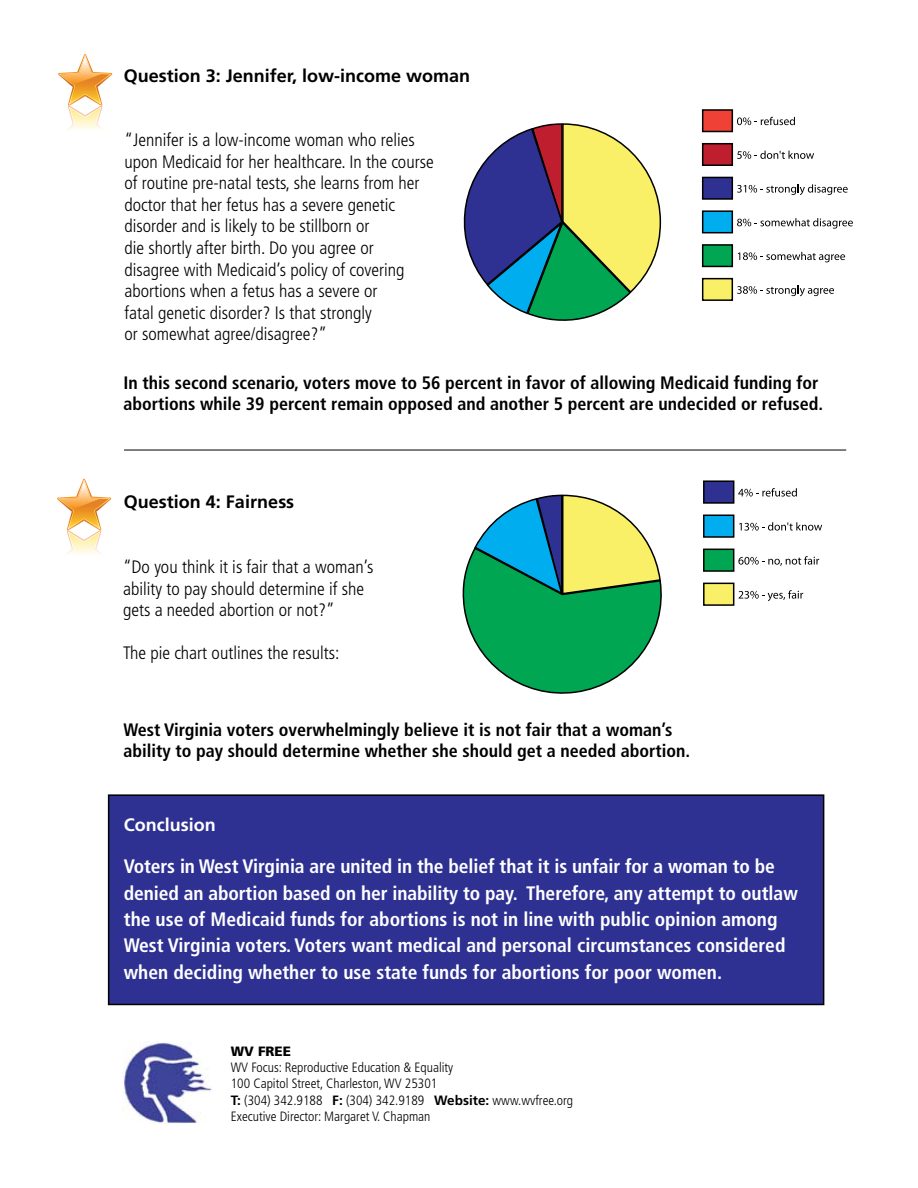
<style>
.page{position:relative;width:918px;height:1188px;background:#fff}
.page>*{position:absolute;margin:0;border:0;box-sizing:border-box;transform-origin:0 0}
.t1{font:700 condensed 19.5px/26.4px "Frutiger";color:#fff}
.t2{font:300 condensed 18px/21.6px "Frutiger";color:#000}
.t3{font:700 condensed 18px/21.6px "Frutiger";color:#000}
.t4{font:700 18px "Frutiger";color:#000}
.t5{font:700 18px "Frutiger";color:#fff}
.t6{font:300 condensed 13.5px/16.2px "Frutiger";color:#000}
.t7{font:900 13.5px "Frutiger";color:#000}
.s1{font-weight:700;font-stretch:normal}
</style>
<div class="page">
<div style="left:109px;top:795px;width:715px;height:209px;background:#2e3192"></div>
<div style="left:108px;top:794px;width:716px;height:211px;border:2px solid #000"></div>
<img style="left:123px;top:1043px;width:89px;height:81px">
<div style="left:703px;top:110px;width:29px;height:22px;background:#ef4136"></div>
<div style="left:702px;top:109px;width:31px;height:23px;border:2px solid #000"></div>
<div style="left:703px;top:144px;width:29px;height:21px;background:#be1e2d"></div>
<div style="left:702px;top:143px;width:31px;height:23px;border:2px solid #000"></div>
<div style="left:703px;top:177px;width:29px;height:22px;background:#2e3192"></div>
<div style="left:702px;top:177px;width:31px;height:23px;border:2px solid #000"></div>
<div style="left:703px;top:211px;width:29px;height:22px;background:#00aeef"></div>
<div style="left:702px;top:210px;width:31px;height:23px;border:2px solid #000"></div>
<div style="left:703px;top:245px;width:29px;height:21px;background:#00a651"></div>
<div style="left:702px;top:244px;width:31px;height:23px;border:2px solid #000"></div>
<div style="left:703px;top:279px;width:29px;height:21px;background:#faf067"></div>
<div style="left:702px;top:278px;width:31px;height:23px;border:2px solid #000"></div>
<svg style="left:463px;top:123px;width:199px;height:198px"></svg>
<svg style="left:737px;top:117px;width:58px;height:8px"></svg>
<svg style="left:737px;top:151px;width:77px;height:8px"></svg>
<svg style="left:737px;top:184px;width:111px;height:11px"></svg>
<svg style="left:737px;top:218px;width:116px;height:11px"></svg>
<svg style="left:738px;top:252px;width:107px;height:10px"></svg>
<svg style="left:737px;top:286px;width:97px;height:10px"></svg>
<svg style="left:58px;top:54px;width:54px;height:76px"></svg>
<hr style="left:124px;top:450px;width:722px;height:1px;background:#000">
<div style="left:704px;top:481px;width:30px;height:22px;background:#2e3192"></div>
<div style="left:703px;top:480px;width:31px;height:24px;border:2px solid #000"></div>
<div style="left:704px;top:515px;width:30px;height:22px;background:#00aeef"></div>
<div style="left:703px;top:515px;width:31px;height:23px;border:2px solid #000"></div>
<div style="left:704px;top:549px;width:30px;height:22px;background:#00a651"></div>
<div style="left:703px;top:549px;width:31px;height:23px;border:2px solid #000"></div>
<div style="left:704px;top:583px;width:30px;height:22px;background:#faf067"></div>
<div style="left:703px;top:583px;width:31px;height:23px;border:2px solid #000"></div>
<svg style="left:462px;top:494px;width:200px;height:200px"></svg>
<svg style="left:738px;top:488px;width:59px;height:9px"></svg>
<svg style="left:739px;top:522px;width:83px;height:9px"></svg>
<svg style="left:738px;top:556px;width:81px;height:10px"></svg>
<svg style="left:739px;top:590px;width:64px;height:11px"></svg>
<svg style="left:57px;top:479px;width:54px;height:75px"></svg>
<p class="t4" style="left:124px;top:65px;width:348px">Question 3: Jennifer, low-income woman</p>
<p class="t2" style="left:124px;top:129px;width:311px">“Jennifer is a low-income woman who relies upon Medicaid for her healthcare. In the course of routine pre-natal tests, she learns from her doctor that her fetus has a severe genetic disorder and is likely to be stillborn or<br>die shortly after birth. Do you agree or<br>disagree with Medicaid’s policy of covering abortions when a fetus has a severe or<br>fatal genetic disorder? Is that strongly<br>or somewhat agree/disagree?”</p>
<p class="t3" style="left:124px;top:371px;width:701px">In this second scenario, voters move to 56 percent in favor of allowing Medicaid funding for abortions while 39 percent remain opposed and another 5 percent are undecided or refused.</p>
<p class="t4" style="left:124px;top:492px;width:172px">Question 4: Fairness</p>
<p class="t2" style="left:123px;top:556px;width:252px">“Do you think it is fair that a woman’s ability to pay should determine if she gets a needed abortion or not?”</p>
<p class="t2" style="left:123px;top:643px;width:218px">The pie chart outlines the results:</p>
<p class="t3" style="left:124px;top:719px;width:568px">West Virginia voters overwhelmingly believe it is not fair that a woman’s ability to pay should determine whether she should get a needed abortion.</p>
<p class="t5" style="left:124px;top:814px;width:93px">Conclusion</p>
<p class="t1" style="left:124px;top:853px;width:675px">Voters in West Virginia are united in the belief that it is unfair for a woman to be denied an abortion based on her inability to pay. Therefore, any attempt to outlaw the use of Medicaid funds for abortions is not in line with public opinion among West Virginia voters. Voters want medical and personal circumstances considered when deciding whether to use state funds for abortions for poor women.</p>
<p class="t7" style="left:231px;top:1043px;width:62px">WV FREE</p>
<p class="t6" style="left:231px;top:1060px;width:344px">WV Focus: Reproductive Education &amp; Equality<br>100 Capitol Street, Charleston, WV 25301<br><span class="s1">T:</span> (304) 342.9188 <span class="s1">F:</span> (304) 342.9189 <span class="s1">Website:</span> www.wvfree.org Executive Director: Margaret V. Chapman</p>
</div>
